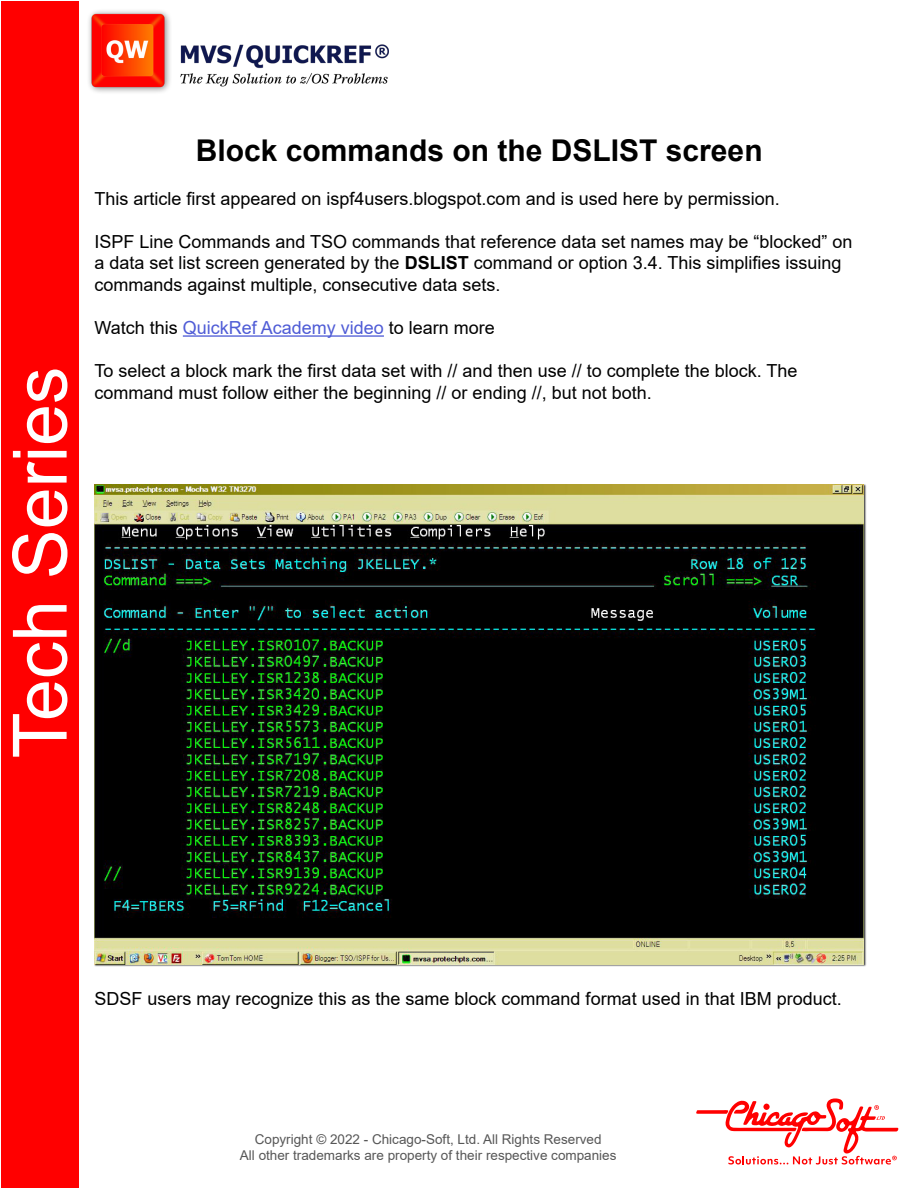
<style>
.page{position:relative;width:918px;height:1188px;background:#fff}
.page>*{position:absolute;margin:0;border:0;box-sizing:border-box;transform-origin:0 0}
.t1{font:75px "Arial";color:#fff}
.t2{font:700 30px "Arial";color:#000}
.t3{font:18px/21.6px "Arial";color:#000}
.t4{font:13.5px/16.2px "Arial";color:#575757;text-align:center}
.s1{font-weight:700}
.s2{color:#4f5cd6}
</style>
<div class="page">
<img style="left:88px;top:10px;width:301px;height:83px">
<svg style="left:696px;top:1098px;width:202px;height:67px"></svg>
<div style="left:1px;top:1px;width:78px;height:1186px;background:#f00"></div>
<hr style="left:183px;top:335px;width:201px;height:2px;background:#4f5cd6">
<img style="left:94px;top:484px;width:770px;height:480px">
<p class="t1" style="left:-11px;top:758px;width:393px;rotate:-90deg">Tech Series</p>
<p class="t2" style="left:196px;top:130px;width:568px">Block commands on the DSLIST screen</p>
<p class="t3" style="left:94px;top:187px;width:687px">This article first appeared on ispf4users.blogspot.com and is used here by permission.</p>
<p class="t3" style="left:94px;top:231px;width:760px">ISPF Line Commands and TSO commands that reference data set names may be “blocked” on a data set list screen generated by the <span class="s1">DSLIST</span> command or option 3.4. This simplifies issuing commands against multiple, consecutive data sets.</p>
<p class="t3" style="left:94px;top:317px;width:402px">Watch this <span class="s2">QuickRef Academy video</span> to learn more</p>
<p class="t3" style="left:94px;top:360px;width:705px">To select a block mark the first data set with // and then use // to complete the block. The command must follow either the beginning // or ending //, but not both.</p>
<p class="t3" style="left:94px;top:987px;width:749px">SDSF users may recognize this as the same block command format used in that IBM product.</p>
<p class="t4" style="left:240px;top:1131px;width:378px">Copyright © 2022 - Chicago-Soft, Ltd. All Rights Reserved<br>All other trademarks are property of their respective companies</p>
</div>
